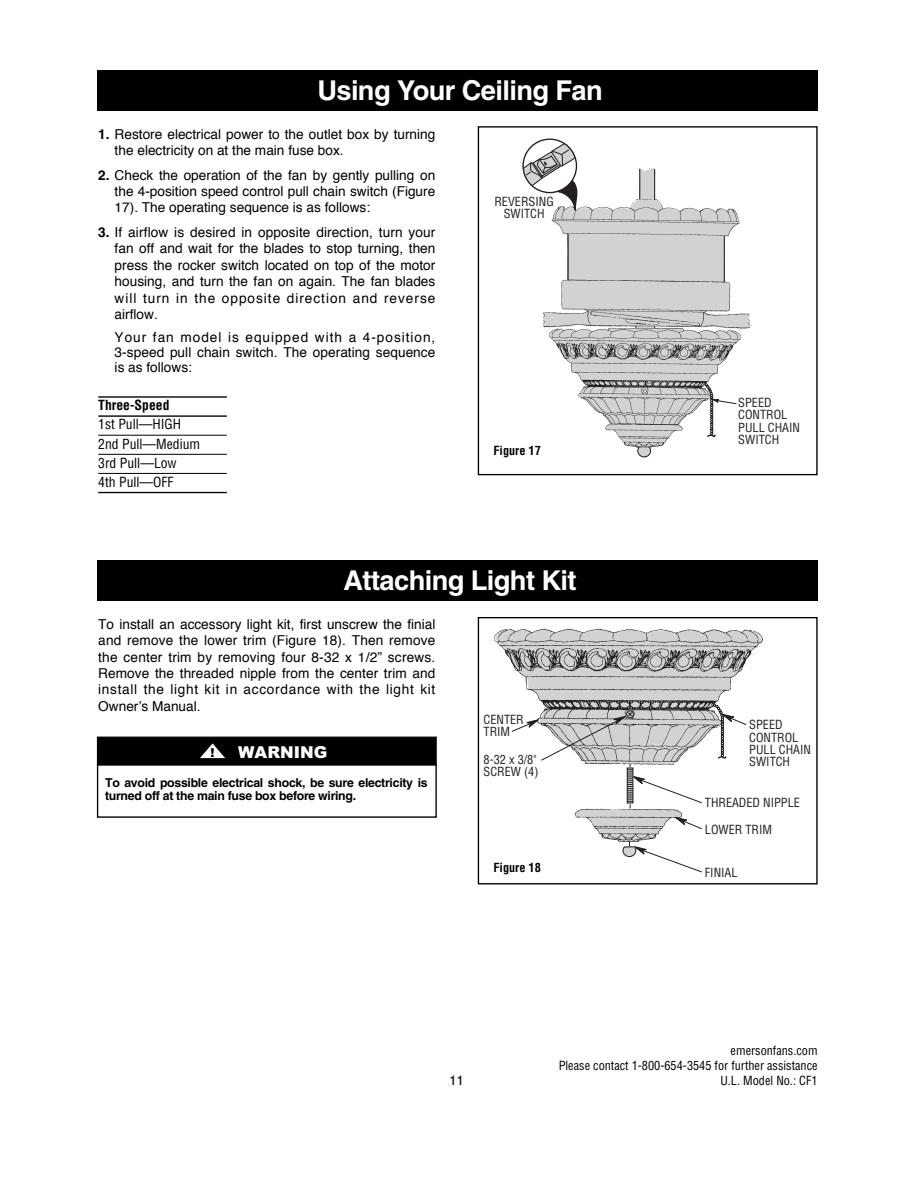
<style>
.page{position:relative;width:918px;height:1188px;background:#fff}
.page>*{position:absolute;margin:0;border:0;box-sizing:border-box;transform-origin:0 0}
.t1{font:700 27.3px "Helvetica";letter-spacing:-.02em;color:#fff}
.t2{font:900 16.35px "Arial";color:#fff}
.t3{font:13.65px/16.4px "Helvetica";color:#000;text-align:justify}
.t4{font:condensed 13.65px/19px "Helvetica";color:#000}
.t5{font:700 condensed 13.65px "Helvetica";color:#000}
.t6{font:condensed 12.3px/12.3px "Helvetica";color:#231f20}
.t7{font:700 12.3px/13.6px "Helvetica";letter-spacing:-.02em;color:#000}
.t8{font:condensed 12.3px/15px "Helvetica";color:#000;text-align:right}
.t9{font:700 condensed 12.3px "Helvetica";color:#000}
.t10{font:900 12.3px "Arial";color:#000}
.s1{font-weight:700}
</style>
<div class="page">
<div style="left:97px;top:70px;width:721px;height:41px;background:#000"></div>
<div style="left:97px;top:764px;width:340px;height:54px;border:1px solid #000"></div>
<div style="left:98px;top:738px;width:337px;height:26px;background:#000"></div>
<div style="left:97px;top:737px;width:340px;height:29px;border:1px solid #000"></div>
<svg style="left:200px;top:743px;width:25px;height:15px"></svg>
<div style="left:97px;top:560px;width:721px;height:41px;background:#000"></div>
<svg style="left:522px;top:142px;width:56px;height:51px"></svg>
<img style="left:543px;top:170px;width:208px;height:235px">
<svg style="left:567px;top:168px;width:158px;height:290px"></svg>
<div style="left:478px;top:126px;width:340px;height:349px;border:1px solid #000"></div>
<svg style="left:495px;top:628px;width:267px;height:244px"></svg>
<div style="left:478px;top:617px;width:340px;height:267px;border:1px solid #000"></div>
<div style="left:486px;top:862px;width:71px;height:17px;background:#fff"></div>
<hr style="left:98px;top:396px;width:129px;height:2px;background:#000">
<hr style="left:98px;top:415px;width:129px;height:2px;background:#000">
<hr style="left:98px;top:435px;width:129px;height:1px;background:#000">
<hr style="left:98px;top:454px;width:129px;height:1px;background:#000">
<hr style="left:98px;top:473px;width:129px;height:1px;background:#000">
<hr style="left:98px;top:492px;width:129px;height:1px;background:#000">
<h1 class="t1" style="left:317px;top:80px;width:287px">Using Your Ceiling Fan</h1>
<p class="t3" style="left:115px;top:127px;width:322px;text-indent:-16px"><span class="s1">1.</span> Restore electrical power to the outlet box by turning the electricity on at the main fuse box.</p>
<p class="t3" style="left:115px;top:168px;width:322px;text-indent:-16px"><span class="s1">2.</span> Check the operation of the fan by gently pulling on the 4-position speed control pull chain switch (Figure 17). The operating sequence is as follows:</p>
<p class="t3" style="left:115px;top:225px;width:322px;text-indent:-16px"><span class="s1">3.</span> If airflow is desired in opposite direction, turn your fan off and wait for the blades to stop turning, then press the rocker switch located on top of the motor housing, and turn the fan on again. The fan blades will turn in the opposite direction and reverse airflow.</p>
<p class="t3" style="left:115px;top:331px;width:322px;line-height:15px">Your fan model is equipped with a 4-position, 3-speed pull chain switch. The operating sequence is as follows:</p>
<p class="t5" style="left:98px;top:400px;width:73px">Three-Speed</p>
<p class="t4" style="left:98px;top:416px;width:103px">1st Pull—HIGH<br>2nd Pull—Medium<br>3rd Pull—Low<br>4th Pull—OFF</p>
<p class="t6" style="left:494px;top:196px;width:61px;text-align:center">REVERSING<br>SWITCH</p>
<p class="t9" style="left:493px;top:446px;width:49px">Figure 17</p>
<h1 class="t1" style="left:344px;top:570px;width:235px">Attaching Light Kit</h1>
<p class="t3" style="left:98px;top:617px;width:339px">To install an accessory light kit, first unscrew the finial and remove the lower trim (Figure 18). Then remove the center trim by removing four 8-32 x 1/2” screws.<br>Remove the threaded nipple from the center trim and install the light kit in accordance with the light kit Owner’s Manual.</p>
<p class="t10" style="left:211px;top:748px;width:6px">!</p>
<p class="t2" style="left:238px;top:746px;width:91px">WARNING</p>
<p class="t7" style="left:105px;top:777px;width:324px">To avoid possible electrical shock, be sure electricity is turned off at the main fuse box before wiring.</p>
<p class="t6" style="left:484px;top:714px;width:42px">CENTER<br>TRIM</p>
<p class="t6" style="left:484px;top:755px;width:56px">8-32 x 3/8"<br>SCREW (4)</p>
<p class="t9" style="left:493px;top:863px;width:49px">Figure 18</p>
<p class="t6" style="left:738px;top:397px;width:63px">SPEED<br>CONTROL<br>PULL CHAIN<br>SWITCH</p>
<p class="t6" style="left:749px;top:720px;width:63px">SPEED<br>CONTROL<br>PULL CHAIN<br>SWITCH</p>
<p class="t6" style="left:705px;top:798px;width:97px">THREADED NIPPLE</p>
<p class="t6" style="left:705px;top:825px;width:69px">LOWER TRIM</p>
<p class="t6" style="left:705px;top:868px;width:34px">FINIAL</p>
<p class="t3" style="left:449px;top:1073px;width:17px">11</p>
<p class="t8" style="left:559px;top:1044px;width:260px">emersonfans.com<br>Please contact 1-800-654-3545 for further assistance<br>U.L. Model No.: CF1</p>
</div>
